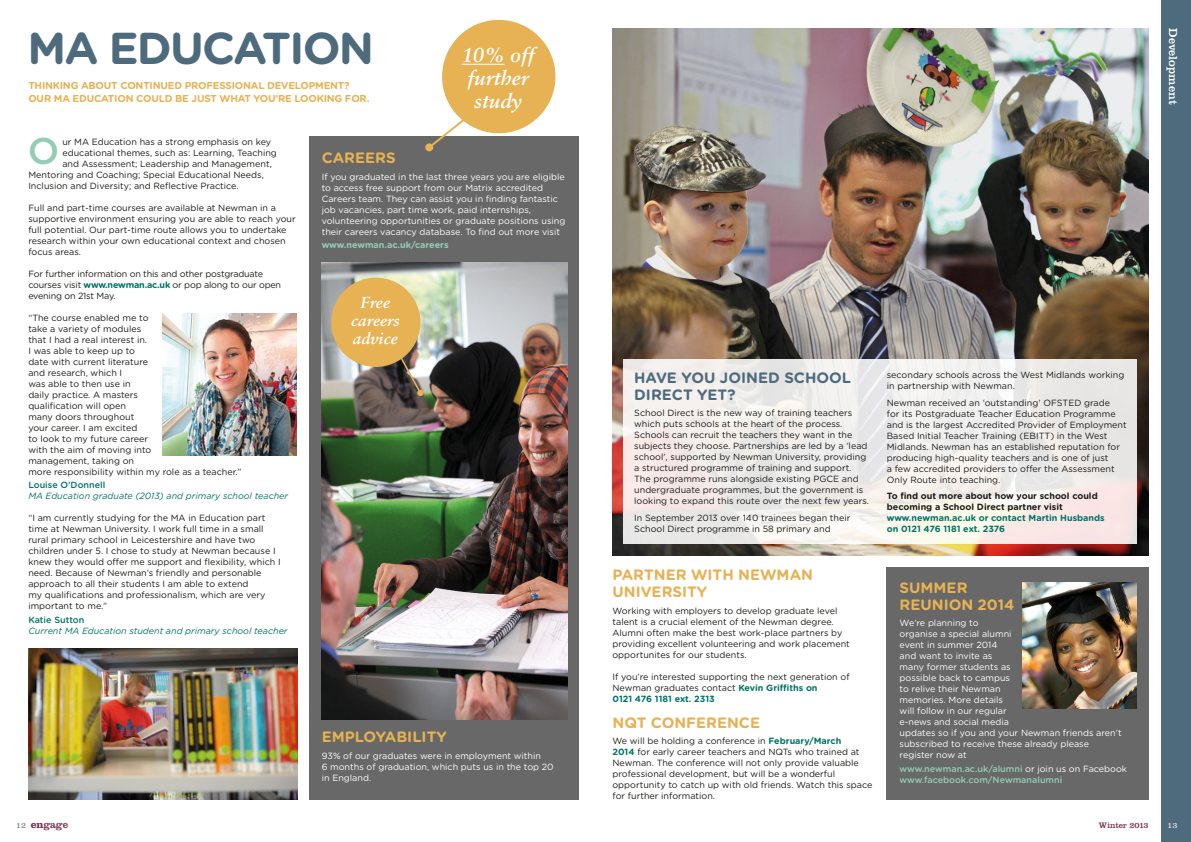
<style>
.page{position:relative;width:1191px;height:842px;background:#fff}
.page>*{position:absolute;margin:0;border:0;box-sizing:border-box;transform-origin:0 0}
.t1{font:700 44.7px "Gotham Rounded";letter-spacing:-.04em;color:#4e6b7e}
.t2{font:500 37.2px "Gotham Rounded";color:#94cdb6}
.t3{font:italic 700 20.3px/22.8px "Sabon LT Std";color:#fff;text-align:center}
.t4{font:italic 700 16px/18px "Sabon LT Std";color:#fff;text-align:center}
.t5{font:700 15px/17px "Gotham Rounded";color:#e6b253}
.t6{font:700 15px/17px "Gotham Rounded";color:#4e6b7e}
.t7{font:12px "Clarendon LT Std";color:#fff}
.t8{font:10.6px "Clarendon LT Std";color:#7a3051}
.t9{font:700 10px/13px "Gotham Rounded";letter-spacing:-.02em;color:#e6b253}
.t10{font:9px/11px "Gotham Rounded";color:#1d1d1b}
.t11{font:9px/11px "Gotham Rounded";color:#fff}
.t12{font:9px/11px "Gotham Rounded";letter-spacing:-.02em;color:#1d1d1b}
.t13{font:italic 9px "Gotham Rounded";color:#007467}
.t14{font:500 9px/11px "Gotham Rounded";color:#94cdb6}
.t15{font:700 9px/11px "Gotham Rounded";color:#1d1d1b}
.t16{font:700 9px/11px "Gotham Rounded";color:#007467}
.t17{font:500 9px "Gotham Rounded";color:#007467}
.t18{font:700 9px "Gotham Rounded";color:#94cdb6}
.t19{font:8.3px "Clarendon LT Std";color:#7a3051}
.t20{font:300 8.1px "Clarendon LT Std";color:#fff}
.s1{font-weight:700;color:#007467}
.s2{font-weight:400;color:#fff}
.s3{font-weight:300;font-size:8.1px;color:#686868}
.s4{font-weight:700}
</style>
<div class="page">
<img style="left:612px;top:28px;width:536px;height:527px">
<div style="left:1161px;top:0;width:30px;height:842px;background:#4e6b7e"></div>
<div style="left:886px;top:567px;width:262px;height:232px;background:#686868"></div>
<img style="left:1023px;top:582px;width:113px;height:126px">
<svg style="left:624px;top:359px;width:513px;height:185px;fill:#f2ece9"></svg>
<div style="left:309px;top:136px;width:269px;height:663px;background:#686868"></div>
<img style="left:162px;top:313px;width:134px;height:142px">
<img style="left:322px;top:263px;width:245px;height:456px">
<div style="left:331px;top:278px;width:89px;height:89px;background:#e6b253;border-radius:50%"></div>
<svg style="left:399px;top:356px;width:24px;height:40px"></svg>
<div style="left:442px;top:20px;width:113px;height:113px;background:#e6b253;border-radius:50%"></div>
<hr style="left:462px;top:64px;width:42px;height:1px;background:#fff">
<svg style="left:432px;top:116px;width:36px;height:34px"></svg>
<div style="left:425px;top:143px;width:8px;height:8px;background:#e6b253;border-radius:50%"></div>
<img style="left:28px;top:648px;width:270px;height:151px">
<h1 class="t1" style="left:28px;top:15px;width:348px">MA EDUCATION</h1>
<p class="t9" style="left:28px;top:79px;width:343px">THINKING ABOUT CONTINUED PROFESSIONAL DEVELOPMENT?<br>OUR MA EDUCATION COULD BE JUST WHAT YOU’RE LOOKING FOR.</p>
<h3 class="t3" style="left:462px;top:44px;width:74px">10% off further study</h3>
<h2 class="t2" style="left:28px;top:124px;width:33px">O</h2>
<p class="t10" style="left:62px;top:136px;width:210px">ur MA Education has a strong emphasis on key</p>
<p class="t10" style="left:62px;top:147px;width:216px">educational themes, such as: Learning, Teaching</p>
<p class="t10" style="left:62px;top:157px;width:211px">and Assessment; Leadership and Management,</p>
<p class="t10" style="left:28px;top:168px;width:237px">Mentoring and Coaching; Special Educational Needs,</p>
<p class="t10" style="left:28px;top:179px;width:212px">Inclusion and Diversity; and Reflective Practice.</p>
<p class="t10" style="left:28px;top:201px;width:269px">Full and part-time courses are available at Newman in a supportive environment ensuring you are able to reach your full potential. Our part-time route allows you to undertake research within your own educational context and chosen focus areas.</p>
<p class="t12" style="left:28px;top:267px;width:254px">For further information on this and other postgraduate courses visit <span class="s1">www.newman.ac.uk</span> or pop along to our open evening on 21st May.</p>
<p class="t10" style="left:28px;top:311px;width:214px">“The course enabled me to<br>take a variety of modules<br>that I had a real interest in.<br>I was able to keep up to<br>date with current literature<br>and research, which I<br>was able to then use in<br>daily practice. A masters<br>qualification will open<br>many doors throughout<br>your career. I am excited<br>to look to my future career<br>with the aim of moving into<br>management, taking on<br>more responsibility within my role as a teacher.”</p>
<p class="t17" style="left:28px;top:479px;width:78px">Louise O’Donnell</p>
<p class="t13" style="left:28px;top:490px;width:261px">MA Education graduate (2013) and primary school teacher</p>
<p class="t10" style="left:28px;top:512px;width:254px">“I am currently studying for the MA in Education part time at Newman University. I work full time in a small rural primary school in Leicestershire and have two children under 5. I chose to study at Newman because I knew they would offer me support and flexibility, which I need. Because of Newman’s friendly and personable approach to all their students I am able to extend<br>my qualifications and professionalism, which are very important to me.”</p>
<p class="t17" style="left:28px;top:614px;width:58px">Katie Sutton</p>
<p class="t13" style="left:28px;top:625px;width:261px">Current MA Education student and primary school teacher</p>
<h3 class="t5" style="left:322px;top:149px;width:75px">CAREERS</h3>
<p class="t11" style="left:322px;top:171px;width:245px">If you graduated in the last three years you are eligible to access free support from our Matrix accredited Careers team. They can assist you in finding fantastic job vacancies, part time work, paid internships, volunteering opportunities or graduate positions using their careers vacancy database. To find out more visit</p>
<p class="t18" style="left:322px;top:238px;width:128px">www.newman.ac.uk/careers</p>
<h3 class="t4" style="left:351px;top:293px;width:50px">Free careers advice</h3>
<h3 class="t5" style="left:322px;top:728px;width:126px">EMPLOYABILITY</h3>
<p class="t11" style="left:322px;top:750px;width:233px">93% of our graduates were in employment within<br>6 months of graduation, which puts us in the top 20 in England.</p>
<h3 class="t6" style="left:634px;top:368px;width:218px">HAVE YOU JOINED SCHOOL<br>DIRECT YET?</h3>
<p class="t10" style="left:634px;top:407px;width:236px">School Direct is the new way of training teachers which puts schools at the heart of the process.<br>Schools can recruit the teachers they want in the subjects they choose. Partnerships are led by a ‘lead school’, supported by Newman University, providing a structured programme of training and support.<br>The programme runs alongside existing PGCE and undergraduate programmes, but the government is looking to expand this route over the next few years.</p>
<p class="t10" style="left:634px;top:512px;width:218px">In September 2013 over 140 trainees began their<br>School Direct programme in 58 primary and</p>
<h3 class="t5" style="left:612px;top:565px;width:202px">PARTNER WITH NEWMAN<br>UNIVERSITY</h3>
<p class="t10" style="left:612px;top:605px;width:239px">Working with employers to develop graduate level talent is a crucial element of the Newman degree.<br>Alumni often make the best work-place partners by providing excellent volunteering and work placement opportunites for our students.</p>
<p class="t10" style="left:612px;top:670px;width:239px">If you’re interested supporting the next generation of<br>Newman graduates contact <span class="s1">Kevin Griffiths on<br>0121 476 1181 ext. 2313</span></p>
<h3 class="t5" style="left:612px;top:713px;width:149px">NQT CONFERENCE</h3>
<p class="t10" style="left:612px;top:735px;width:261px">We will be holding a conference in <span class="s1">February/March<br>2014</span> for early career teachers and NQTs who trained at Newman. The conference will not only provide valuable professional development, but will be a wonderful opportunity to catch up with old friends. Watch this space for further information.</p>
<p class="t10" style="left:886px;top:369px;width:239px">secondary schools across the West Midlands working in partnership with Newman.</p>
<p class="t10" style="left:886px;top:396px;width:241px">Newman received an ‘outstanding’ OFSTED grade<br>for its Postgraduate Teacher Education Programme and is the largest Accredited Provider of Employment Based Initial Teacher Training (EBITT) in the West Midlands. Newman has an established reputation for producing high-quality teachers and is one of just<br>a few accredited providers to offer the Assessment Only Route into teaching.</p>
<p class="t15" style="left:886px;top:490px;width:212px">To find out more about how your school could becoming a School Direct partner visit</p>
<p class="t16" style="left:886px;top:512px;width:219px">www.newman.ac.uk or contact Martin Husbands on 0121 476 1181 ext. 2376</p>
<h3 class="t5" style="left:899px;top:578px;width:116px">SUMMER<br>REUNION 2014</h3>
<p class="t11" style="left:899px;top:617px;width:223px">We’re planning to<br>organise a special alumni<br>event in summer 2014<br>and want to invite as<br>many former students as<br>possible back to campus<br>to relive their Newman<br>memories. More details<br>will follow in our regular<br>e-news and social media<br>updates so if you and your Newman friends aren’t subscribed to receive these already please register now at</p>
<p class="t14" style="left:899px;top:763px;width:229px">www.newman.ac.uk/alumni <span class="s2">or join us on Facebook </span>www.facebook.com/Newmanalumni</p>
<p class="t8" style="left:16px;top:818px;width:53px"><span class="s3">12</span> <span class="s4">en</span>gage</p>
<p class="t19" style="left:1099px;top:820px;width:51px">Winter 2013</p>
<h3 class="t7" style="left:1180px;top:28px;width:78px;rotate:90deg">Development</h3>
<p class="t20" style="left:1167px;top:820px;width:11px">13</p>
</div>
